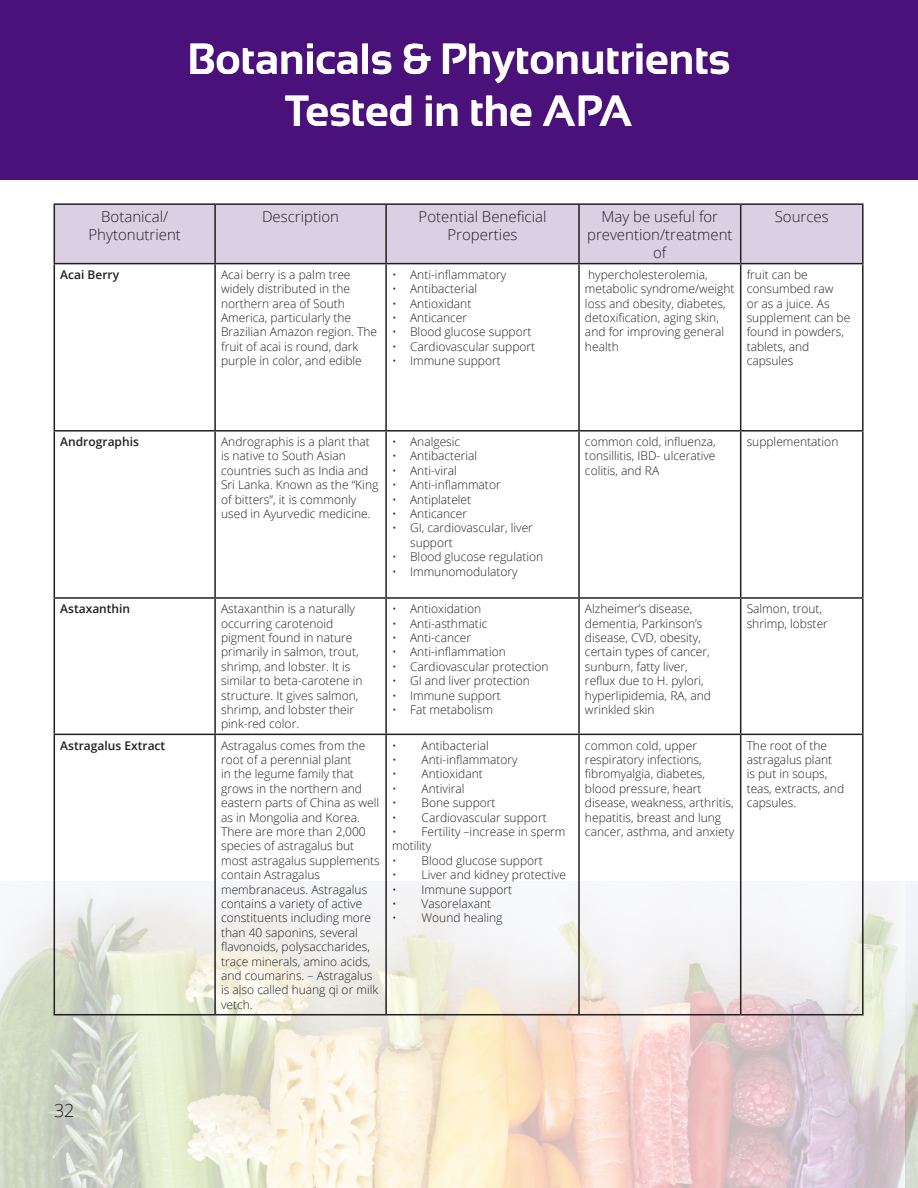
<style>
.page{position:relative;width:918px;height:1188px;background:#fff}
.page>*{position:absolute;margin:0;border:0;box-sizing:border-box;transform-origin:0 0}
.Botanicals{font:700 43.5px/52.2px "Sansation";color:#fff;text-align:center}
.t1{font:300 18px "Open Sans";color:#231f20}
.t2{font:300 15px/18px "Open Sans";color:#231f20;text-align:center}
.t3{font:300 12px/14.4px "Open Sans";color:#231f20}
.t4{font:600 12px "Open Sans";color:#231f20}
</style>
<div class="page">
<div style="left:0;top:0;width:918px;height:180px;background:#4a117a"></div>
<img style="left:0;top:882px;width:918px;height:306px">
<div style="left:55px;top:205px;width:807px;height:58px;background:#dbcfe4"></div>
<hr style="left:54px;top:203px;width:161px;height:2px;background:#231f20">
<hr style="left:54px;top:205px;width:1px;height:58px;background:#231f20">
<hr style="left:215px;top:203px;width:171px;height:2px;background:#231f20">
<hr style="left:214px;top:205px;width:2px;height:58px;background:#231f20">
<hr style="left:386px;top:203px;width:193px;height:2px;background:#231f20">
<hr style="left:385px;top:205px;width:2px;height:58px;background:#231f20">
<hr style="left:579px;top:203px;width:162px;height:2px;background:#231f20">
<hr style="left:578px;top:205px;width:2px;height:58px;background:#231f20">
<hr style="left:741px;top:203px;width:123px;height:2px;background:#231f20">
<hr style="left:740px;top:205px;width:1px;height:58px;background:#231f20">
<hr style="left:862px;top:205px;width:2px;height:58px;background:#231f20">
<hr style="left:54px;top:263px;width:161px;height:1px;background:#231f20">
<hr style="left:54px;top:264px;width:1px;height:166px;background:#231f20">
<hr style="left:215px;top:263px;width:171px;height:1px;background:#231f20">
<hr style="left:214px;top:264px;width:2px;height:166px;background:#231f20">
<hr style="left:386px;top:263px;width:193px;height:1px;background:#231f20">
<hr style="left:385px;top:264px;width:2px;height:166px;background:#231f20">
<hr style="left:579px;top:263px;width:162px;height:1px;background:#231f20">
<hr style="left:578px;top:264px;width:2px;height:166px;background:#231f20">
<hr style="left:741px;top:263px;width:123px;height:1px;background:#231f20">
<hr style="left:740px;top:264px;width:1px;height:166px;background:#231f20">
<hr style="left:862px;top:264px;width:2px;height:166px;background:#231f20">
<hr style="left:54px;top:430px;width:161px;height:2px;background:#231f20">
<hr style="left:54px;top:432px;width:1px;height:165px;background:#231f20">
<hr style="left:215px;top:430px;width:171px;height:2px;background:#231f20">
<hr style="left:214px;top:432px;width:2px;height:165px;background:#231f20">
<hr style="left:386px;top:430px;width:193px;height:2px;background:#231f20">
<hr style="left:385px;top:432px;width:2px;height:165px;background:#231f20">
<hr style="left:579px;top:430px;width:162px;height:2px;background:#231f20">
<hr style="left:578px;top:432px;width:2px;height:165px;background:#231f20">
<hr style="left:741px;top:430px;width:123px;height:2px;background:#231f20">
<hr style="left:740px;top:432px;width:1px;height:165px;background:#231f20">
<hr style="left:862px;top:432px;width:2px;height:165px;background:#231f20">
<hr style="left:54px;top:597px;width:161px;height:2px;background:#231f20">
<hr style="left:54px;top:599px;width:1px;height:135px;background:#231f20">
<hr style="left:215px;top:597px;width:171px;height:2px;background:#231f20">
<hr style="left:214px;top:599px;width:2px;height:135px;background:#231f20">
<hr style="left:386px;top:597px;width:193px;height:2px;background:#231f20">
<hr style="left:385px;top:599px;width:2px;height:135px;background:#231f20">
<hr style="left:579px;top:597px;width:162px;height:2px;background:#231f20">
<hr style="left:578px;top:599px;width:2px;height:135px;background:#231f20">
<hr style="left:741px;top:597px;width:123px;height:2px;background:#231f20">
<hr style="left:740px;top:599px;width:1px;height:135px;background:#231f20">
<hr style="left:862px;top:599px;width:2px;height:135px;background:#231f20">
<hr style="left:54px;top:734px;width:161px;height:1px;background:#231f20">
<hr style="left:54px;top:735px;width:1px;height:279px;background:#231f20">
<hr style="left:215px;top:734px;width:171px;height:1px;background:#231f20">
<hr style="left:214px;top:735px;width:2px;height:279px;background:#231f20">
<hr style="left:386px;top:734px;width:193px;height:1px;background:#231f20">
<hr style="left:385px;top:735px;width:2px;height:279px;background:#231f20">
<hr style="left:579px;top:734px;width:162px;height:1px;background:#231f20">
<hr style="left:578px;top:735px;width:2px;height:279px;background:#231f20">
<hr style="left:741px;top:734px;width:123px;height:1px;background:#231f20">
<hr style="left:740px;top:735px;width:1px;height:279px;background:#231f20">
<hr style="left:862px;top:735px;width:2px;height:279px;background:#231f20">
<hr style="left:54px;top:1014px;width:161px;height:1px;background:#231f20">
<hr style="left:215px;top:1014px;width:171px;height:1px;background:#231f20">
<hr style="left:386px;top:1014px;width:193px;height:1px;background:#231f20">
<hr style="left:579px;top:1014px;width:162px;height:1px;background:#231f20">
<hr style="left:741px;top:1014px;width:123px;height:1px;background:#231f20">
<p class="Botanicals" style="left:188px;top:33px;width:544px">Botanicals &amp; Phytonutrients<br>Tested in the APA</p>
<p class="t2" style="left:89px;top:207px;width:94px">Botanical/<br>Phytonutrient</p>
<p class="t2" style="left:262px;top:207px;width:79px">Description</p>
<p class="t2" style="left:419px;top:207px;width:129px">Potential Beneficial<br>Properties</p>
<p class="t2" style="left:587px;top:207px;width:147px">May be useful for prevention/treatment of</p>
<p class="t2" style="left:775px;top:207px;width:55px">Sources</p>
<p class="t4" style="left:60px;top:266px;width:60px">Acai Berry</p>
<p class="t3" style="left:221px;top:267px;width:157px">Acai berry is a palm tree widely distributed in the northern area of South<br>America, particularly the<br>Brazilian Amazon region. The fruit of acai is round, dark purple in color, and edible</p>
<p class="t3" style="left:392px;top:267px;width:116px">• Anti-inflammatory</p>
<p class="t3" style="left:585px;top:267px;width:151px">hypercholesterolemia, metabolic syndrome/weight loss and obesity, diabetes, detoxification, aging skin, and for improving general health</p>
<p class="t3" style="left:747px;top:267px;width:105px">fruit can be consumbed raw<br>or as a juice. As supplement can be found in powders, tablets, and capsules</p>
<p class="t3" style="left:392px;top:281px;width:87px">• Antibacterial</p>
<p class="t3" style="left:392px;top:296px;width:81px">• Antioxidant</p>
<p class="t3" style="left:392px;top:310px;width:77px">• Anticancer</p>
<p class="t3" style="left:392px;top:325px;width:141px">• Blood glucose support</p>
<p class="t3" style="left:392px;top:339px;width:145px">• Cardiovascular support</p>
<p class="t3" style="left:392px;top:353px;width:110px">• Immune support</p>
<p class="t4" style="left:60px;top:433px;width:80px">Andrographis</p>
<p class="t3" style="left:221px;top:434px;width:159px">Andrographis is a plant that is native to South Asian countries such as India and<br>Sri Lanka. Known as the “King of bitters”, it is commonly used in Ayurvedic medicine.</p>
<p class="t3" style="left:392px;top:434px;width:70px">• Analgesic</p>
<p class="t3" style="left:392px;top:449px;width:87px">• Antibacterial</p>
<p class="t3" style="left:392px;top:463px;width:66px">• Anti-viral</p>
<p class="t3" style="left:392px;top:477px;width:110px">• Anti-inflammator</p>
<p class="t3" style="left:392px;top:492px;width:81px">• Antiplatelet</p>
<p class="t3" style="left:392px;top:506px;width:77px">• Anticancer</p>
<p class="t3" style="left:410px;top:521px;width:124px;text-indent:-18px">• GI, cardiovascular, liver support</p>
<p class="t3" style="left:392px;top:549px;width:153px">• Blood glucose regulation</p>
<p class="t3" style="left:392px;top:564px;width:127px">• Immunomodulatory</p>
<p class="t4" style="left:60px;top:601px;width:71px">Astaxanthin</p>
<p class="t3" style="left:221px;top:601px;width:143px">Astaxanthin is a naturally occurring carotenoid pigment found in nature primarily in salmon, trout, shrimp, and lobster. It is similar to beta-carotene in structure. It gives salmon, shrimp, and lobster their pink-red color.</p>
<p class="t3" style="left:392px;top:601px;width:91px">• Antioxidation</p>
<p class="t3" style="left:392px;top:616px;width:97px">• Anti-asthmatic</p>
<p class="t3" style="left:392px;top:630px;width:80px">• Anti-cancer</p>
<p class="t3" style="left:392px;top:644px;width:115px">• Anti-inflammation</p>
<p class="t3" style="left:392px;top:659px;width:158px">• Cardiovascular protection</p>
<p class="t3" style="left:392px;top:673px;width:139px">• GI and liver protection</p>
<p class="t3" style="left:392px;top:688px;width:110px">• Immune support</p>
<p class="t3" style="left:392px;top:702px;width:102px">• Fat metabolism</p>
<p class="t4" style="left:60px;top:737px;width:106px">Astragalus Extract</p>
<p class="t3" style="left:221px;top:738px;width:160px">Astragalus comes from the root of a perennial plant<br>in the legume family that grows in the northern and eastern parts of China as well as in Mongolia and Korea.<br>There are more than 2,000 species of astragalus but most astragalus supplements contain Astragalus membranaceus. Astragalus contains a variety of active constituents including more than 40 saponins, several flavonoids, polysaccharides, trace minerals, amino acids, and coumarins. – Astragalus is also called huang qi or milk vetch.</p>
<p class="t3" style="left:392px;top:738px;width:98px">• Antibacterial</p>
<p class="t3" style="left:392px;top:752px;width:127px">• Anti-inflammatory</p>
<p class="t3" style="left:392px;top:766px;width:92px">• Antioxidant</p>
<p class="t3" style="left:392px;top:781px;width:74px">• Antiviral</p>
<p class="t3" style="left:392px;top:795px;width:105px">• Bone support</p>
<p class="t3" style="left:392px;top:810px;width:156px">• Cardiovascular support</p>
<p class="t3" style="left:392px;top:824px;width:175px">• Fertility –increase in sperm motility</p>
<p class="t3" style="left:392px;top:853px;width:152px">• Blood glucose support</p>
<p class="t3" style="left:392px;top:867px;width:175px">• Liver and kidney protective</p>
<p class="t3" style="left:392px;top:882px;width:122px">• Immune support</p>
<p class="t3" style="left:392px;top:896px;width:101px">• Vasorelaxant</p>
<p class="t3" style="left:392px;top:910px;width:112px">• Wound healing</p>
<p class="t3" style="left:585px;top:434px;width:132px;text-align:justify">common cold, influenza, tonsillitis, IBD- ulcerative colitis, and RA</p>
<p class="t3" style="left:747px;top:434px;width:93px">supplementation</p>
<p class="t3" style="left:585px;top:601px;width:127px">Alzheimer’s disease, dementia, Parkinson’s disease, CVD, obesity, certain types of cancer, sunburn, fatty liver, reflux due to H. pylori, hyperlipidemia, RA, and wrinkled skin</p>
<p class="t3" style="left:747px;top:601px;width:83px">Salmon, trout, shrimp, lobster</p>
<p class="t3" style="left:585px;top:738px;width:151px">common cold, upper respiratory infections, fibromyalgia, diabetes, blood pressure, heart disease, weakness, arthritis, hepatitis, breast and lung cancer, asthma, and anxiety</p>
<p class="t3" style="left:747px;top:738px;width:99px">The root of the astragalus plant<br>is put in soups, teas, extracts, and capsules.</p>
<h2 class="t1" style="left:54px;top:1098px;width:22px">32</h2>
</div>
